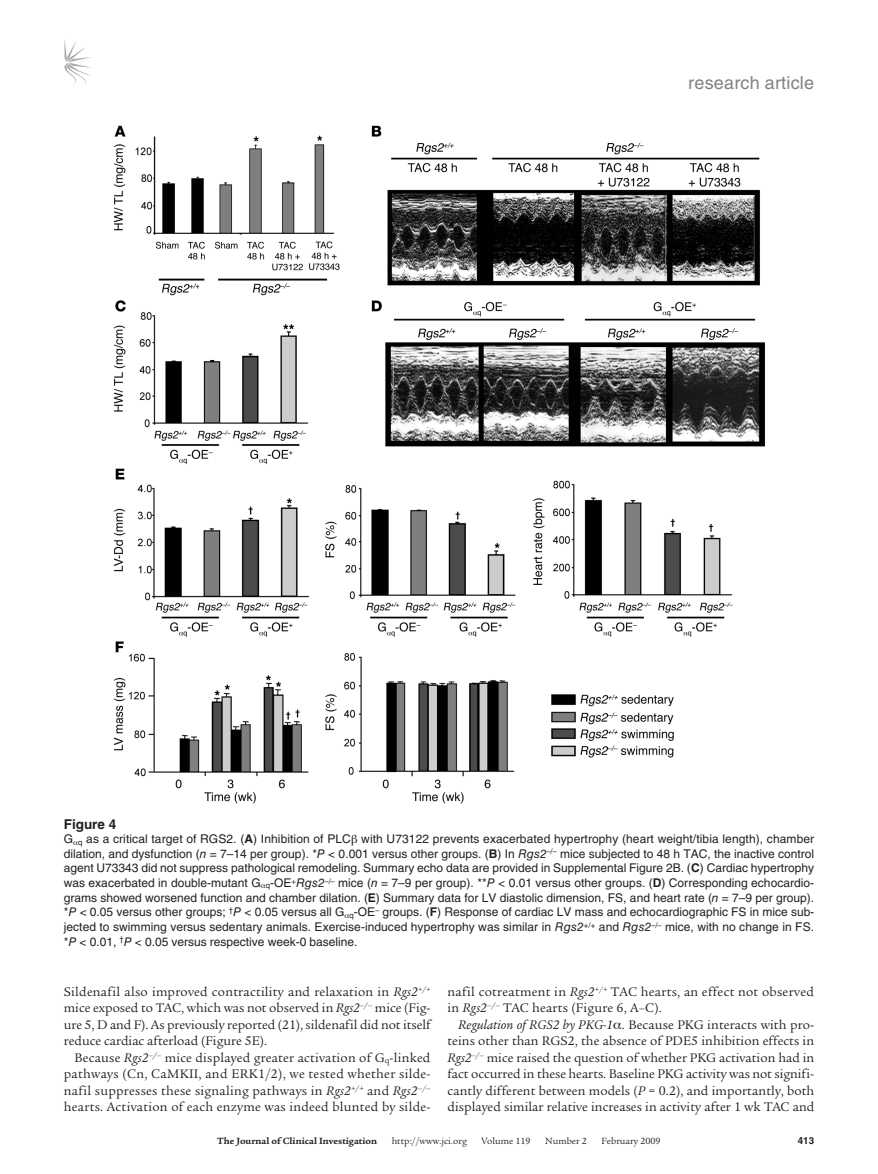
<style>
.page{position:relative;width:878px;height:1174px;background:#fff}
.page>*{position:absolute;margin:0;border:0;box-sizing:border-box;transform-origin:0 0}
.t1{font:18px "Helvetica LT Std";letter-spacing:.01em;color:#808285}
.t2{font:13.5px/16.5px "Legacy Serif Std";letter-spacing:.015em;color:#231f20;text-align:justify}
.t3{font:700 13.5px "Helvetica LT Std";color:#231f20}
.t4{font:12px/14.7px "Helvetica LT Std";color:#231f20;text-align:justify}
.t5{font:9.75px "Legacy Serif Std";color:#231f20}
.t6{font:700 9.75px "Legacy Serif Std";color:#231f20}
.t7{font:700 9.75px "Helvetica LT Std";color:#231f20}
.s1{font-weight:700}
.s2{font-style:italic}
</style>
<div class="page">
<svg style="left:64px;top:39px;width:27px;height:45px"></svg>
<img style="left:113px;top:125px;width:652px;height:679px">
<h1 class="t1" style="left:688px;top:72px;width:127px">research article</h1>
<p class="t3" style="left:64px;top:815px;width:54px">Figure 4</p>
<p class="t4" style="left:64px;top:831px;width:752px">G <sub>q</sub> as a critical target of RGS2. (<span class="s1">A</span>) Inhibition of PLC with U73122 prevents exacerbated hypertrophy (heart weight/tibia length), chamber dilation, and dysfunction (<span class="s2">n</span> = 7–14 per group). *<span class="s2">P</span> &lt; 0.001 versus other groups. (<span class="s1">B</span>) In <span class="s2">Rgs2</span><sup>–/–</sup> mice subjected to 48 h TAC, the inactive control agent U73343 did not suppress pathological remodeling. Summary echo data are provided in Supplemental Figure 2B. (<span class="s1">C</span>) Cardiac hypertrophy was exacerbated in double-mutant G <sub>q</sub>-OE<sup>+</sup><span class="s2">Rgs2</span><sup>–/–</sup> mice (<span class="s2">n</span> = 7–9 per group). **<span class="s2">P</span> &lt; 0.01 versus other groups. (<span class="s1">D</span>) Corresponding echocardio&shy;grams showed worsened function and chamber dilation. (<span class="s1">E</span>) Summary data for LV diastolic dimension, FS, and heart rate (<span class="s2">n</span> = 7–9 per group). *<span class="s2">P</span> &lt; 0.05 versus other groups; <sup>†</sup><span class="s2">P</span> &lt; 0.05 versus all G <sub>q</sub>-OE<sup>–</sup> groups. (<span class="s1">F</span>) Response of cardiac LV mass and echocardiographic FS in mice sub&shy;jected to swimming versus sedentary animals. Exercise-induced hypertrophy was similar in <span class="s2">Rgs2</span><sup>+/+</sup> and <span class="s2">Rgs2</span><sup>–/–</sup> mice, with no change in FS. *<span class="s2">P</span> &lt; 0.01, <sup>†</sup><span class="s2">P</span> &lt; 0.05 versus respective week-0 baseline.</p>
<p class="t2" style="left:64px;top:983px;width:368px">Sildenafil also improved contractility and relaxation in <span class="s2">Rgs2</span><sup>+/+ </sup>mice exposed to TAC, which was not observed in <span class="s2">Rgs2</span><sup>–/–</sup> mice (Fig&shy;ure 5, D and F). As previously reported (21), sildenafil did not itself reduce cardiac afterload (Figure 5E).</p>
<p class="t2" style="left:64px;top:1049px;width:368px;text-indent:11px">Because <span class="s2">Rgs2</span><sup>–/–</sup> mice displayed greater activation of G<sub>q</sub>-linked pathways (Cn, CaMKII, and ERK1/2), we tested whether silde&shy;nafil suppresses these signaling pathways in <span class="s2">Rgs2</span><sup>+/+</sup> and <span class="s2">Rgs2</span><sup>–/– </sup>hearts. Activation of each enzyme was indeed blunted by silde-</p>
<p class="t2" style="left:447px;top:983px;width:368px">nafil cotreatment in <span class="s2">Rgs2</span><sup>+/+</sup> TAC hearts, an effect not observed in <span class="s2">Rgs2</span><sup>–/–</sup> TAC hearts (Figure 6, A–C).</p>
<p class="t2" style="left:447px;top:1016px;width:368px;text-indent:11px"><span class="s2">Regulation of RGS2 by PKG-1</span> . Because PKG interacts with pro&shy;teins other than RGS2, the absence of PDE5 inhibition effects in <span class="s2">Rgs2</span><sup>–/–</sup> mice raised the question of whether PKG activation had in fact occurred in these hearts. Baseline PKG activity was not signifi&shy;cantly different between models (<span class="s2">P</span> = 0.2), and importantly, both displayed similar relative increases in activity after 1 wk TAC and</p>
<p class="t6" style="left:217px;top:1135px;width:161px">The Journal of Clinical Investigation</p>
<p class="t5" style="left:391px;top:1135px;width:77px">http://www.jci.org</p>
<p class="t5" style="left:481px;top:1135px;width:50px">Volume 119</p>
<p class="t5" style="left:545px;top:1135px;width:43px">Number 2</p>
<p class="t5" style="left:601px;top:1135px;width:61px">February 2009</p>
<p class="t7" style="left:797px;top:1134px;width:18px">413</p>
</div>
